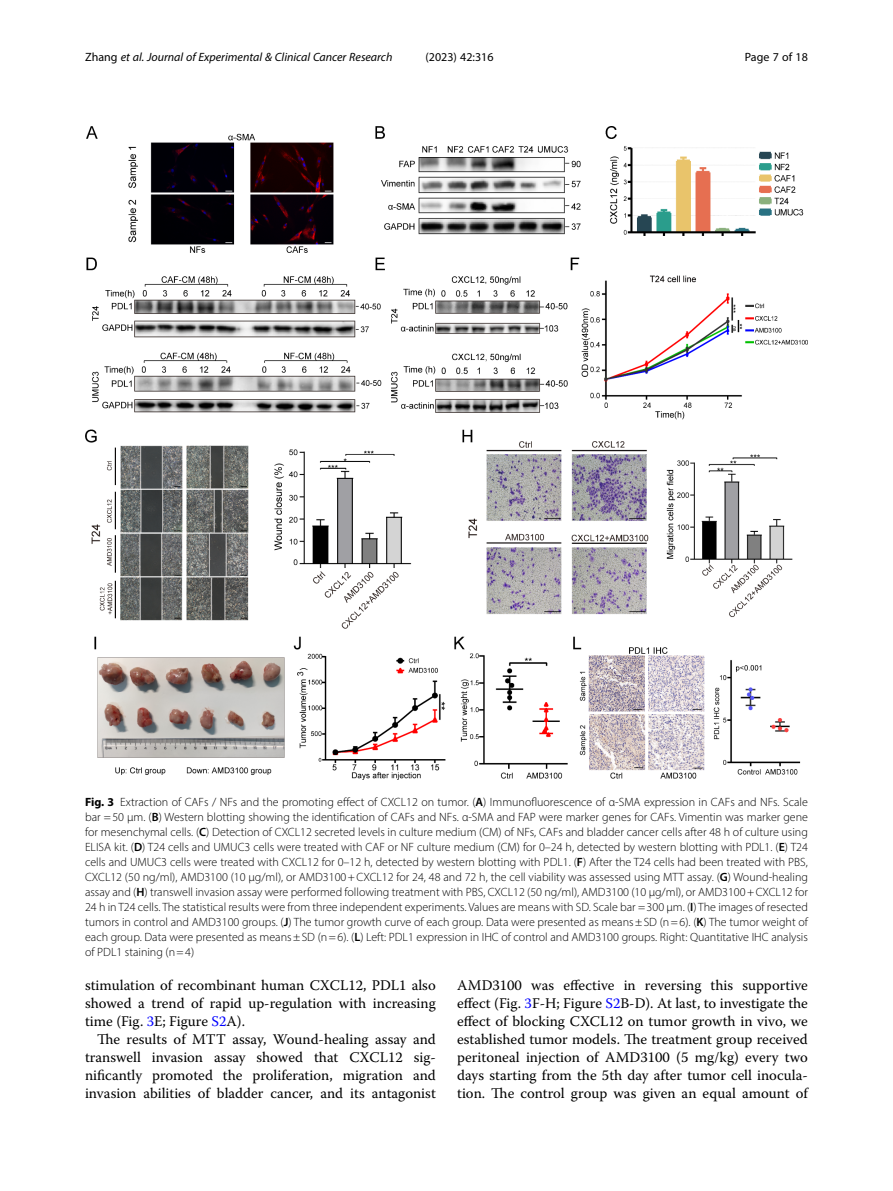
<style>
.page{position:relative;width:893px;height:1191px;background:#fff}
.page>*{position:absolute;margin:0;border:0;box-sizing:border-box;transform-origin:0 0}
.Body_Text_Indent{font:14.7px/18px "Warnock Pro";color:#000;text-align:justify}
.Body_Text{font:14.7px/18px "Warnock Pro";color:#000;text-align:justify}
.Figure_Caption{font:300 12px/15px "Myriad Pro";color:#000;text-align:justify}
.t1{font:italic 12px "Myriad Pro";color:#000}
.t2{font:12px "Myriad Pro";color:#000}
.s1{font-style:normal}
.s2{font-weight:700}
.s3{font-weight:600}
.s4{color:#00f}
</style>
<div class="page">
<img style="left:85px;top:126px;width:723px;height:653px">
<p class="t1" style="left:85px;top:50px;width:309px"><span class="s1">Zhang</span> et al. Journal of Experimental &amp; Clinical Cancer Research</p>
<p class="t2" style="left:425px;top:50px;width:70px">(2023) 42:316</p>
<p class="t2" style="left:745px;top:50px;width:65px">Page 7 of 18</p>
<p class="Figure_Caption" style="left:85px;top:794px;width:724px"><span class="s2">Fig. 3</span> Extraction of CAFs / NFs and the promoting effect of CXCL12 on tumor. (<span class="s3">A</span>) Immunofluorescence of α-SMA expression in CAFs and NFs. Scale bar =50 μm. (<span class="s3">B</span>) Western blotting showing the identification of CAFs and NFs. α-SMA and FAP were marker genes for CAFs. Vimentin was marker gene for mesenchymal cells. (<span class="s3">C</span>) Detection of CXCL12 secreted levels in culture medium (CM) of NFs, CAFs and bladder cancer cells after 48 h of culture using ELISA kit. (<span class="s3">D</span>) T24 cells and UMUC3 cells were treated with CAF or NF culture medium (CM) for 0–24 h, detected by western blotting with PDL1. (<span class="s3">E</span>) T24 cells and UMUC3 cells were treated with CXCL12 for 0–12 h, detected by western blotting with PDL1. (<span class="s3">F</span>) After the T24 cells had been treated with PBS, CXCL12 (50 ng/ml), AMD3100 (10 µg/ml), or AMD3100+CXCL12 for 24, 48 and 72 h, the cell viability was assessed using MTT assay. (<span class="s3">G</span>) Wound-healing assay and (<span class="s3">H</span>) transwell invasion assay were performed following treatment with PBS, CXCL12 (50 ng/ml), AMD3100 (10 µg/ml), or AMD3100+CXCL12 for 24 h in T24 cells. The statistical results were from three independent experiments. Values are means with SD. Scale bar =300 μm. (<span class="s3">I</span>) The images of resected tumors in control and AMD3100 groups. (<span class="s3">J</span>) The tumor growth curve of each group. Data were presented as means±SD (n=6). (<span class="s3">K</span>) The tumor weight of each group. Data were presented as means±SD (n=6). (<span class="s3">L</span>) Left: PDL1 expression in IHC of control and AMD3100 groups. Right: Quantitative IHC analysis of PDL1 staining (n=4)</p>
<p class="Body_Text" style="left:85px;top:976px;width:352px">stimulation of recombinant human CXCL12, PDL1 also showed a trend of rapid up-regulation with increasing time (Fig. <span class="s4">3</span>E; Figure <span class="s4">S2</span>A).</p>
<p class="Body_Text_Indent" style="left:85px;top:1030px;width:352px;text-indent:12px">The results of MTT assay, Wound-healing assay and transwell invasion assay showed that CXCL12 sig&shy;nificantly promoted the proliferation, migration and invasion abilities of bladder cancer, and its antagonist</p>
<p class="Body_Text_Indent" style="left:457px;top:976px;width:352px">AMD3100 was effective in reversing this supportive effect (Fig. <span class="s4">3</span>F-H; Figure <span class="s4">S2</span>B-D). At last, to investigate the effect of blocking CXCL12 on tumor growth in vivo, we established tumor models. The treatment group received peritoneal injection of AMD3100 (5 mg/kg) every two days starting from the 5th day after tumor cell inocula&shy;tion. The control group was given an equal amount of</p>
</div>
